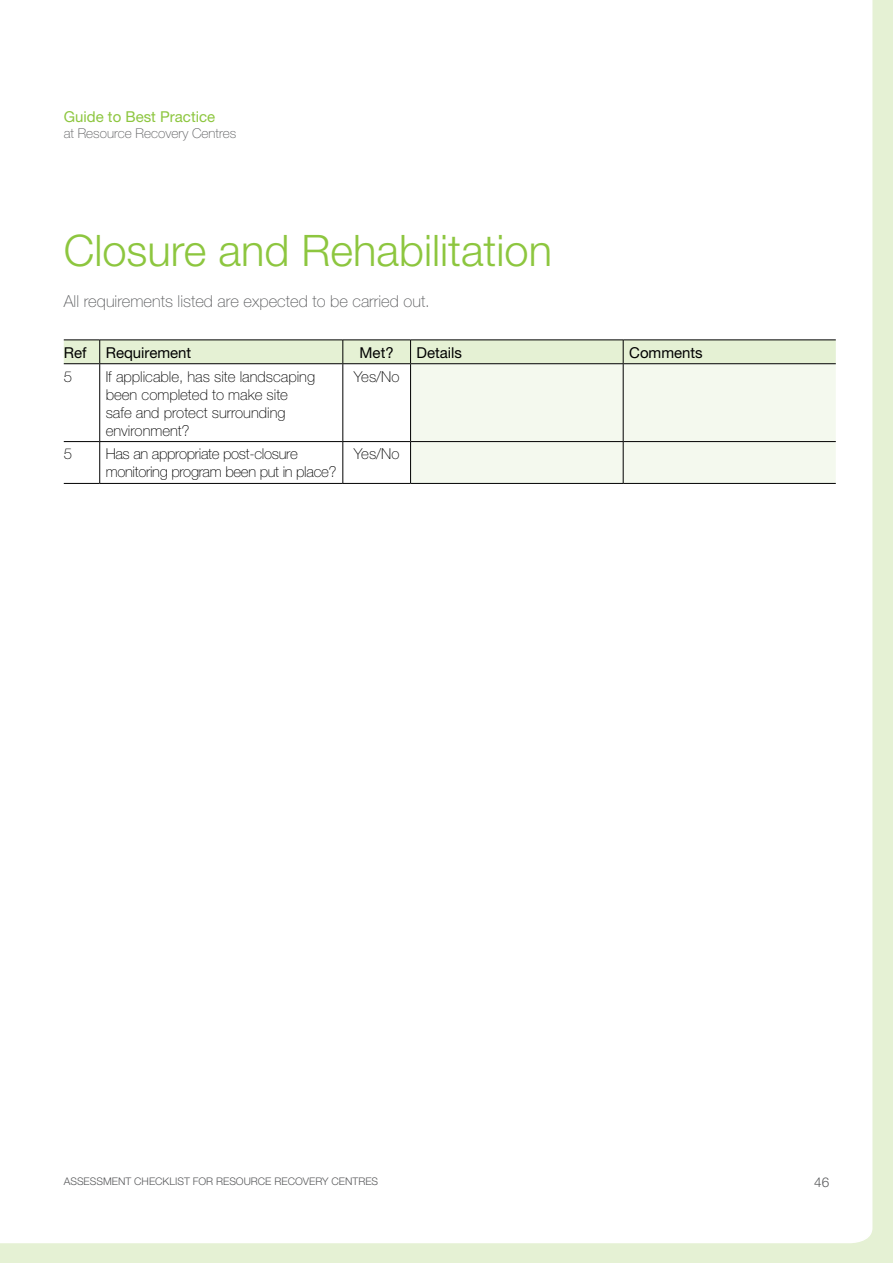
<style>
.page{position:relative;width:893px;height:1263px;background:#e5f1d4}
.page>*{position:absolute;margin:0;border:0;box-sizing:border-box;transform-origin:0 0}
.t1{font:300 43.5px "Helvetica Neue";color:#8dc63f}
.t2{font:100 16.5px "Helvetica Neue";color:#58595b}
.t3{font:100 15px/18px "Helvetica Neue";color:#000}
.t4{font:100 15px/18px "Helvetica Neue";letter-spacing:-.02em;color:#000}
.t5{font:15px "Helvetica Neue";color:#000}
.t6{font:15px "Helvetica Neue";color:#8dc63f}
.t7{font:100 13.5px "Helvetica Neue";color:#58595b}
.t8{font:300 13.5px "Helvetica Neue";color:#58595b}
.t9{font:300 10.5px "Helvetica Neue";color:#58595b}
</style>
<div class="page">
<div style="left:0;top:0;width:873px;height:1243px;background:#fff"></div>
<div style="left:411px;top:364px;width:425px;height:119px;background:#f4f9ee"></div>
<hr style="left:99px;top:364px;width:1px;height:77px;background:#000">
<hr style="left:343px;top:364px;width:1px;height:77px;background:#000">
<hr style="left:410px;top:364px;width:1px;height:77px;background:#000">
<hr style="left:99px;top:442px;width:1px;height:41px;background:#000">
<hr style="left:343px;top:442px;width:1px;height:41px;background:#000">
<hr style="left:410px;top:442px;width:1px;height:41px;background:#000">
<svg style="left:64px;top:340px;width:772px;height:23px"></svg>
<hr style="left:623px;top:364px;width:1px;height:77px;background:#000">
<hr style="left:623px;top:442px;width:1px;height:41px;background:#000">
<hr style="left:64px;top:363px;width:36px;height:1px;background:#000">
<hr style="left:64px;top:441px;width:36px;height:1px;background:#000">
<hr style="left:64px;top:483px;width:36px;height:1px;background:#000">
<hr style="left:100px;top:363px;width:243px;height:1px;background:#000">
<hr style="left:343px;top:363px;width:68px;height:1px;background:#000">
<hr style="left:100px;top:441px;width:243px;height:1px;background:#000">
<hr style="left:343px;top:441px;width:68px;height:1px;background:#000">
<hr style="left:100px;top:483px;width:243px;height:1px;background:#000">
<hr style="left:343px;top:483px;width:68px;height:1px;background:#000">
<hr style="left:411px;top:363px;width:212px;height:1px;background:#000">
<hr style="left:623px;top:363px;width:213px;height:1px;background:#000">
<hr style="left:411px;top:441px;width:212px;height:1px;background:#000">
<hr style="left:623px;top:441px;width:213px;height:1px;background:#000">
<hr style="left:411px;top:483px;width:212px;height:1px;background:#000">
<hr style="left:623px;top:483px;width:213px;height:1px;background:#000">
<p class="t6" style="left:64px;top:108px;width:153px">Guide to Best Practice</p>
<p class="t7" style="left:64px;top:126px;width:174px">at Resource Recovery Centres</p>
<h1 class="t1" style="left:64px;top:224px;width:490px">CLOSURE AND REHABILITATION</h1>
<p class="t2" style="left:64px;top:292px;width:368px">All requirements listed are expected to be carried out.</p>
<p class="t5" style="left:64px;top:343px;width:24px">Ref</p>
<p class="t5" style="left:106px;top:343px;width:87px">Requirement</p>
<p class="t5" style="left:360px;top:343px;width:36px">Met?</p>
<p class="t5" style="left:417px;top:343px;width:47px">Details</p>
<p class="t5" style="left:629px;top:343px;width:75px">Comments</p>
<p class="t3" style="left:64px;top:367px;width:10px">5</p>
<p class="t3" style="left:106px;top:367px;width:211px">If applicable, has site landscaping been completed to make site safe and protect surrounding environment?</p>
<p class="t3" style="left:354px;top:367px;width:47px">Yes/No</p>
<p class="t3" style="left:64px;top:445px;width:10px">5</p>
<p class="t4" style="left:106px;top:445px;width:232px">Has an appropriate post-closure monitoring program been put in place?</p>
<p class="t3" style="left:354px;top:445px;width:47px">Yes/No</p>
<p class="t9" style="left:64px;top:1175px;width:316px">ASSESSMENT CHECKLIST FOR RESOURCE RECOVERY CENTRES</p>
<p class="t8" style="left:814px;top:1174px;width:17px">46</p>
</div>
